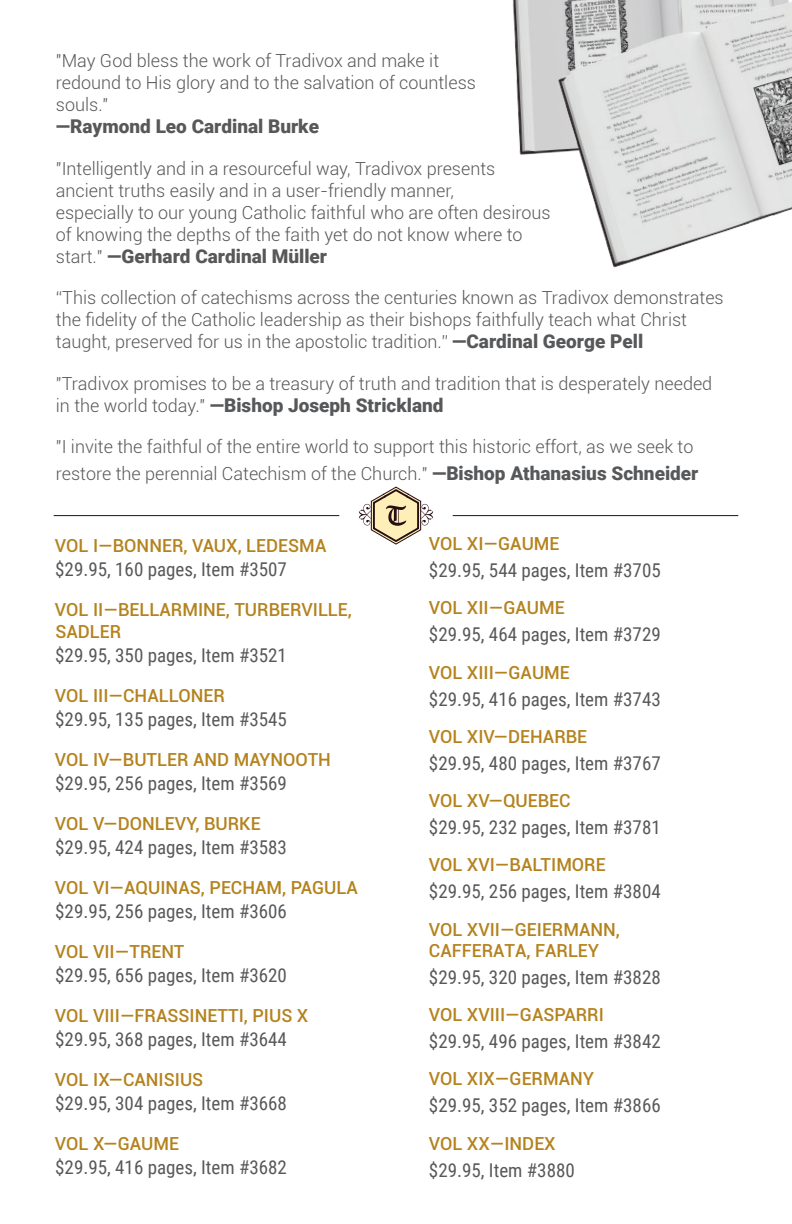
<style>
.page{position:relative;width:792px;height:1224px;background:#fff}
.page>*{position:absolute;margin:0;border:0;box-sizing:border-box;transform-origin:0 0}
.t1{font:19px "Roboto Condensed";color:#57585a}
.t2{font:900 19px "Roboto";color:#57585a}
.t3{font:300 18px/22px "Roboto";color:#57585a}
.t4{font:500 18px/22px "Roboto";color:#b4831e}
.s1{font-weight:300;font-size:18px}
.s2{font-weight:900;font-size:19px}
</style>
<div class="page">
<svg style="left:359px;top:486px;width:74px;height:59px"></svg>
<hr style="left:54px;top:515px;width:285px;height:1px;background:#260e13">
<hr style="left:453px;top:515px;width:285px;height:1px;background:#260e13">
<img style="left:512px;top:0;width:36px;height:155px">
<img style="left:548px;top:0;width:244px;height:268px">
<p class="t3" style="left:56px;top:50px;width:422px">"May God bless the work of Tradivox and make it redound to His glory and to the salvation of countless souls."</p>
<p class="t2" style="left:56px;top:113px;width:265px">—Raymond Leo Cardinal Burke</p>
<p class="t3" style="left:56px;top:157px;width:496px">"Intelligently and in a resourceful way, Tradivox presents ancient truths easily and in a user-friendly manner,<br>especially to our young Catholic faithful who are often desirous of knowing the depths of the faith yet do not know where to</p>
<p class="t2" style="left:56px;top:243px;width:273px"><span class="s1">start."</span> —Gerhard Cardinal Müller</p>
<p class="t3" style="left:56px;top:286px;width:669px">“This collection of catechisms across the centuries known as Tradivox demonstrates the fidelity of the Catholic leadership as their bishops faithfully teach what Christ taught, preserved for us in the apostolic tradition.” <span class="s2">—Cardinal George Pell</span></p>
<p class="t3" style="left:56px;top:372px;width:658px">"Tradivox promises to be a treasury of truth and tradition that is desperately needed</p>
<p class="t2" style="left:56px;top:392px;width:389px"><span class="s1">in the world today."</span> —Bishop Joseph Strickland</p>
<p class="t3" style="left:56px;top:433px;width:644px;line-height:27px">"I invite the faithful of the entire world to support this historic effort, as we seek to restore the perennial Catechism of the Church." <span class="s2">—Bishop Athanasius Schneider</span></p>
<p class="t4" style="left:55px;top:534px;width:273px">VOL I—BONNER, VAUX, LEDESMA</p>
<p class="t1" style="left:55px;top:556px;width:233px">$29.95, 160 pages, Item #3507</p>
<p class="t4" style="left:55px;top:598px;width:298px">VOL II—BELLARMINE, TURBERVILLE,<br>SADLER</p>
<p class="t1" style="left:55px;top:642px;width:233px">$29.95, 350 pages, Item #3521</p>
<p class="t4" style="left:55px;top:684px;width:172px">VOL III—CHALLONER</p>
<p class="t1" style="left:55px;top:706px;width:233px">$29.95, 135 pages, Item #3545</p>
<p class="t4" style="left:55px;top:748px;width:278px">VOL IV—BUTLER AND MAYNOOTH</p>
<p class="t1" style="left:55px;top:770px;width:233px">$29.95, 256 pages, Item #3569</p>
<p class="t4" style="left:55px;top:812px;width:207px">VOL V—DONLEVY, BURKE</p>
<p class="t1" style="left:55px;top:834px;width:233px">$29.95, 424 pages, Item #3583</p>
<p class="t4" style="left:55px;top:876px;width:304px">VOL VI—AQUINAS, PECHAM, PAGULA</p>
<p class="t1" style="left:55px;top:898px;width:233px">$29.95, 256 pages, Item #3606</p>
<p class="t4" style="left:55px;top:940px;width:131px">VOL VII—TRENT</p>
<p class="t1" style="left:55px;top:962px;width:233px">$29.95, 656 pages, Item #3620</p>
<p class="t4" style="left:55px;top:1004px;width:255px">VOL VIII—FRASSINETTI, PIUS X</p>
<p class="t1" style="left:55px;top:1026px;width:233px">$29.95, 368 pages, Item #3644</p>
<p class="t4" style="left:55px;top:1068px;width:150px">VOL IX—CANISIUS</p>
<p class="t1" style="left:55px;top:1090px;width:233px">$29.95, 304 pages, Item #3668</p>
<p class="t4" style="left:55px;top:1132px;width:126px">VOL X—GAUME</p>
<p class="t1" style="left:55px;top:1154px;width:233px">$29.95, 416 pages, Item #3682</p>
<p class="t4" style="left:429px;top:532px;width:132px">VOL XI—GAUME</p>
<p class="t1" style="left:429px;top:557px;width:233px">$29.95, 544 pages, Item #3705</p>
<p class="t4" style="left:429px;top:596px;width:138px">VOL XII—GAUME</p>
<p class="t1" style="left:429px;top:621px;width:233px">$29.95, 464 pages, Item #3729</p>
<p class="t4" style="left:429px;top:660px;width:143px">VOL XIII—GAUME</p>
<p class="t1" style="left:429px;top:686px;width:233px">$29.95, 416 pages, Item #3743</p>
<p class="t4" style="left:429px;top:725px;width:160px">VOL XIV—DEHARBE</p>
<p class="t1" style="left:429px;top:750px;width:233px">$29.95, 480 pages, Item #3767</p>
<p class="t4" style="left:429px;top:789px;width:143px">VOL XV—QUEBEC</p>
<p class="t1" style="left:429px;top:814px;width:233px">$29.95, 232 pages, Item #3781</p>
<p class="t4" style="left:429px;top:853px;width:179px">VOL XVI—BALTIMORE</p>
<p class="t1" style="left:429px;top:878px;width:233px">$29.95, 256 pages, Item #3804</p>
<p class="t4" style="left:429px;top:919px;width:193px;line-height:20.8px">VOL XVII—GEIERMANN,<br>CAFFERATA, FARLEY</p>
<p class="t1" style="left:429px;top:964px;width:233px">$29.95, 320 pages, Item #3828</p>
<p class="t4" style="left:429px;top:1003px;width:177px">VOL XVIII—GASPARRI</p>
<p class="t1" style="left:429px;top:1028px;width:233px">$29.95, 496 pages, Item #3842</p>
<p class="t4" style="left:429px;top:1067px;width:167px">VOL XIX—GERMANY</p>
<p class="t1" style="left:429px;top:1092px;width:233px">$29.95, 352 pages, Item #3866</p>
<p class="t4" style="left:429px;top:1131px;width:129px">VOL XX—INDEX</p>
<p class="t1" style="left:429px;top:1157px;width:147px">$29.95, Item #3880</p>
</div>
